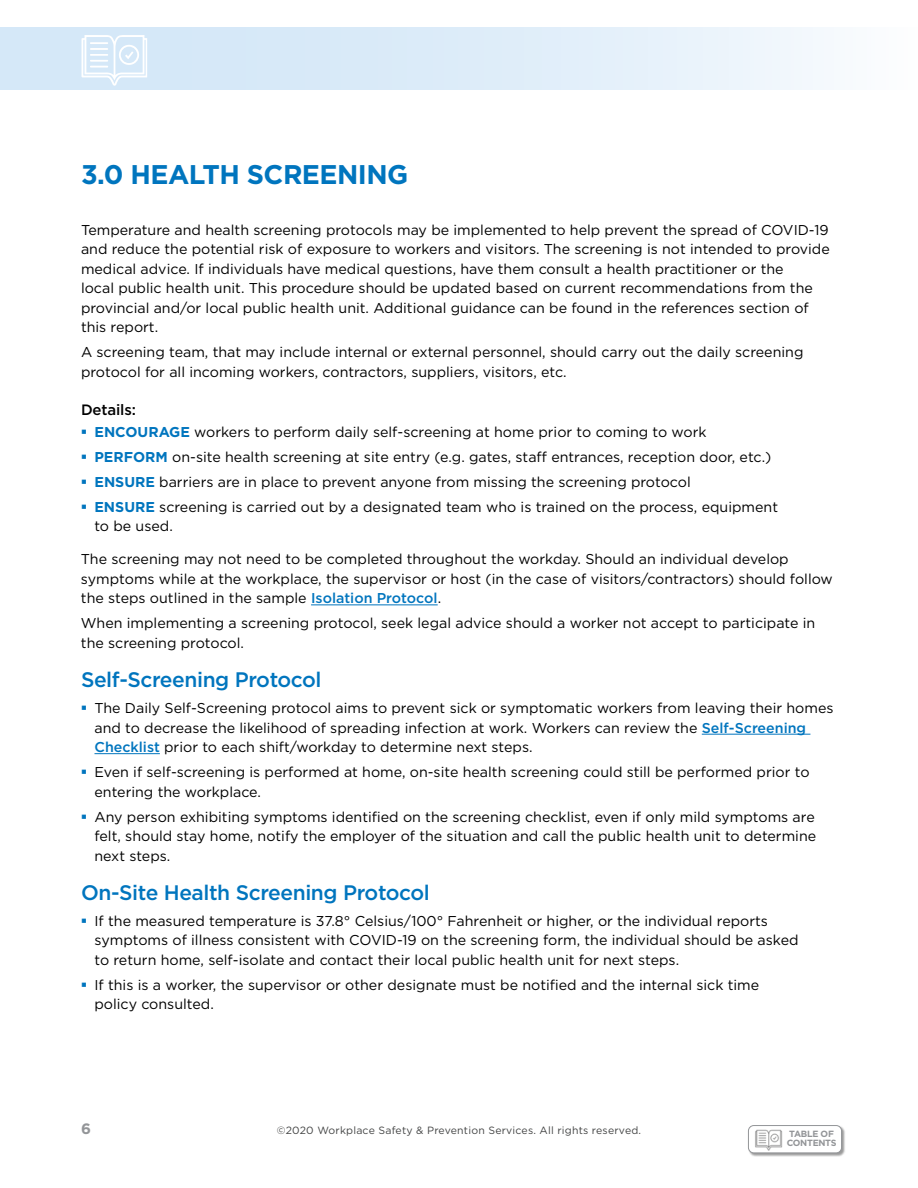
<style>
.page{position:relative;width:918px;height:1188px;background:#fff}
.page>*{position:absolute;margin:0;border:0;box-sizing:border-box;transform-origin:0 0}
.t1{font:700 27px "Gotham";letter-spacing:-.02em;color:#0075be}
.t2{font:500 21px "Gotham";letter-spacing:-.02em;color:#0075be}
.t3{font:500 15px "Gotham";letter-spacing:-.01em;color:#000}
.t4{font:700 15px "Gotham";color:#939598}
.t5{font:14.25px/19.5px "Gotham";color:#000}
.t6{font:10.5px "Gotham";letter-spacing:.02em;color:#434444}
.t7{font:700 9px/9px "Gotham";letter-spacing:-.03em;color:#939598}
.s1{font-weight:700;color:#0075be}
.s2{font-weight:500;color:#0075be}
</style>
<div class="page">
<div style="left:748px;top:1125px;width:98px;height:32px;background:#000;opacity:.4"></div>
<div style="left:748px;top:1126px;width:94px;height:27px;background:#fff;border-radius:5px"></div>
<div style="left:748px;top:1125px;width:94px;height:28px;border:1px solid #939598;border-radius:5px"></div>
<div style="left:0;top:27px;width:918px;height:62px;background:linear-gradient(to right,#cde4f7,#f5f9fd)"></div>
<svg style="left:82px;top:35px;width:65px;height:51px"></svg>
<img style="left:752px;top:1129px;width:33px;height:25px">
<hr style="left:311px;top:605px;width:127px;height:1px;background:#0075be">
<hr style="left:702px;top:734px;width:108px;height:1px;background:#0075be">
<hr style="left:94px;top:753px;width:66px;height:1px;background:#0075be">
<h1 class="t1" style="left:81px;top:156px;width:329px">3.0 HEALTH SCREENING</h1>
<p class="t5" style="left:81px;top:220px;width:750px">Temperature and health screening protocols may be implemented to help prevent the spread of COVID-19 and reduce the potential risk of exposure to workers and visitors. The screening is not intended to provide medical advice. If individuals have medical questions, have them consult a health practitioner or the<br>local public health unit. This procedure should be updated based on current recommendations from the provincial and/or local public health unit. Additional guidance can be found in the references section of this report.</p>
<p class="t5" style="left:81px;top:342px;width:724px">A screening team, that may include internal or external personnel, should carry out the daily screening protocol for all incoming workers, contractors, suppliers, visitors, etc.</p>
<p class="t3" style="left:81px;top:400px;width:56px">Details:</p>
<p class="t5" style="left:94px;top:419px;width:685px;line-height:24.9px"><span class="s1">ENCOURAGE</span> workers to perform daily self-screening at home prior to coming to work <span class="s1">PERFORM</span> on-site health screening at site entry (e.g. gates, staff entrances, reception door, etc.)<br><span class="s1">ENSURE</span> barriers are in place to prevent anyone from missing the screening protocol<br><span class="s1">ENSURE</span> screening is carried out by a designated team who is trained on the process, equipment</p>
<p class="t5" style="left:94px;top:516px;width:80px">to be used.</p>
<p class="t5" style="left:81px;top:549px;width:753px">The screening may not need to be completed throughout the workday. Should an individual develop symptoms while at the workplace, the supervisor or host (in the case of visitors/contractors) should follow the steps outlined in the sample <span class="s2">Isolation Protocol</span>.</p>
<p class="t5" style="left:81px;top:613px;width:736px">When implementing a screening protocol, seek legal advice should a worker not accept to participate in the screening protocol.</p>
<h2 class="t2" style="left:81px;top:666px;width:242px">Self-Screening Protocol</h2>
<p class="t5" style="left:94px;top:698px;width:741px">The Daily Self-Screening protocol aims to prevent sick or symptomatic workers from leaving their homes and to decrease the likelihood of spreading infection at work. Workers can review the <span class="s2">Self-Screening<br>Checklist</span> prior to each shift/workday to determine next steps.</p>
<p class="t5" style="left:94px;top:762px;width:717px">Even if self-screening is performed at home, on-site health screening could still be performed prior to entering the workplace.</p>
<p class="t5" style="left:94px;top:806px;width:723px;text-align:justify">Any person exhibiting symptoms identified on the screening checklist, even if only mild symptoms are felt, should stay home, notify the employer of the situation and call the public health unit to determine next steps.</p>
<h2 class="t2" style="left:81px;top:879px;width:350px">On-Site Health Screening Protocol</h2>
<p class="t5" style="left:94px;top:911px;width:706px">If the measured temperature is 37.8° Celsius/100° Fahrenheit or higher, or the individual reports symptoms of illness consistent with COVID-19 on the screening form, the individual should be asked to return home, self-isolate and contact their local public health unit for next steps.</p>
<p class="t5" style="left:94px;top:975px;width:666px">If this is a worker, the supervisor or other designate must be notified and the internal sick time policy consulted.</p>
<p class="t4" style="left:81px;top:1119px;width:11px">6</p>
<p class="t6" style="left:277px;top:1124px;width:366px">©2020 Workplace Safety &amp; Prevention Services. All rights reserved.</p>
<p class="t7" style="left:787px;top:1129px;width:51px">TABLE OF<br>CONTENTS</p>
</div>
